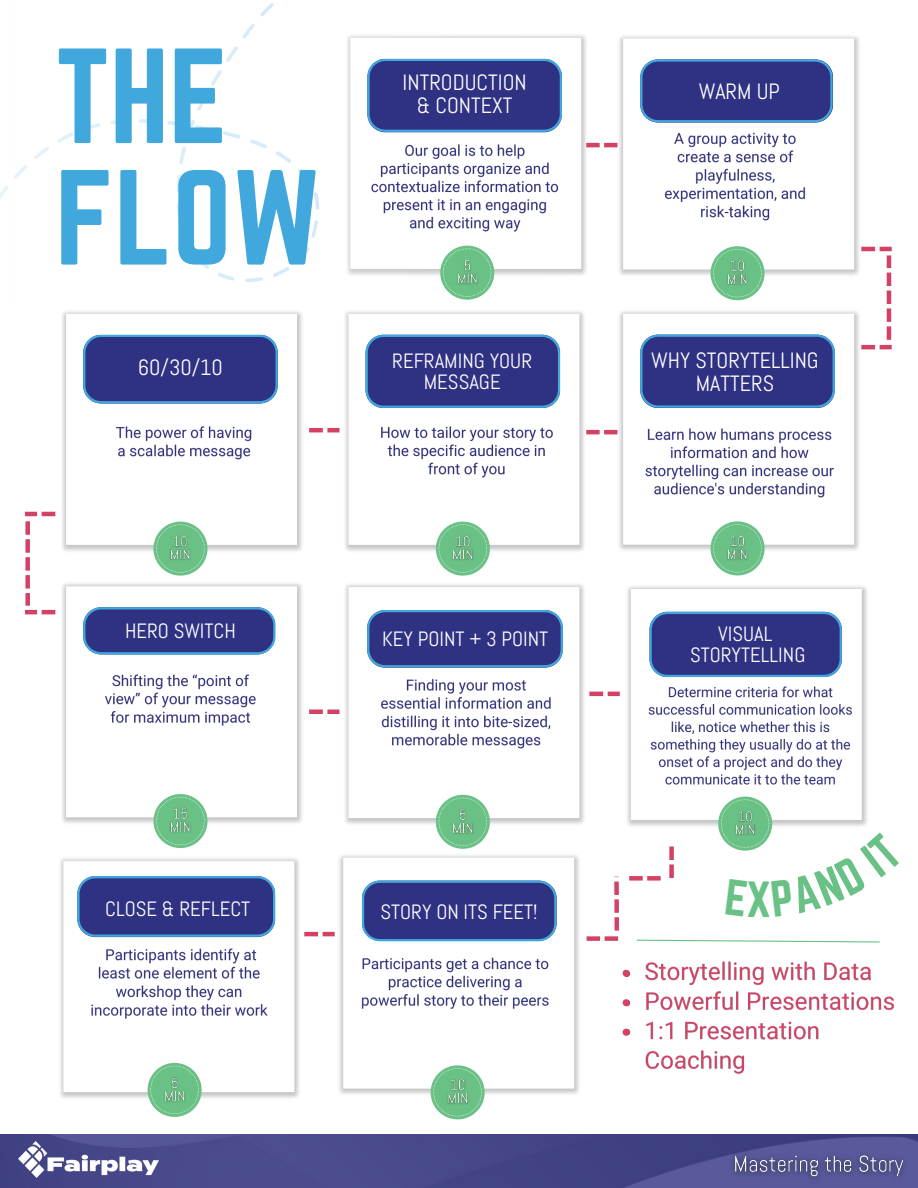
<style>
.page{position:relative;width:918px;height:1188px;background:#fff}
.page>*{position:absolute;margin:0;border:0;box-sizing:border-box;transform-origin:0 0}
.t1{font:118.2px "Norwester";color:#41a8de}
.t2{font:44.55px "Norwester";color:#6ac185}
.t3{font:22.05px/22.5px "Abel";color:#fff;text-align:center}
.t4{font:20.7px/20.4px "Abel";color:#fff;text-align:center}
</style>
<div class="page">
<img style="left:334px;top:584px;width:258px;height:241px">
<img style="left:609px;top:311px;width:257px;height:242px">
<img style="left:52px;top:380px;width:250px;height:173px">
<svg style="left:62px;top:311px;width:240px;height:69px"></svg>
<img style="left:334px;top:311px;width:258px;height:240px">
<img style="left:0;top:3px;width:598px;height:279px">
<svg style="left:367px;top:59px;width:195px;height:73px;background:#343d8a"></svg>
<svg style="left:440px;top:246px;width:54px;height:54px"></svg>
<img style="left:609px;top:36px;width:257px;height:242px">
<svg style="left:640px;top:59px;width:193px;height:63px;background:#353f8c"></svg>
<svg style="left:711px;top:246px;width:54px;height:54px"></svg>
<svg style="left:586px;top:143px;width:31px;height:4px"></svg>
<svg style="left:586px;top:430px;width:31px;height:4px"></svg>
<svg style="left:640px;top:335px;width:195px;height:73px;background:#343d8a"></svg>
<svg style="left:711px;top:521px;width:54px;height:54px"></svg>
<svg style="left:83px;top:335px;width:195px;height:68px;background:#343d8b"></svg>
<svg style="left:366px;top:335px;width:194px;height:73px;background:#333d8a"></svg>
<svg style="left:436px;top:522px;width:54px;height:54px"></svg>
<img style="left:114px;top:424px;width:140px;height:38px">
<img style="left:52px;top:583px;width:250px;height:243px">
<svg style="left:153px;top:522px;width:54px;height:54px"></svg>
<svg style="left:309px;top:428px;width:31px;height:4px"></svg>
<svg style="left:83px;top:607px;width:193px;height:47px;background:#37438f"></svg>
<svg style="left:367px;top:610px;width:196px;height:57px;background:#35408c"></svg>
<svg style="left:153px;top:794px;width:54px;height:54px"></svg>
<svg style="left:309px;top:710px;width:31px;height:4px"></svg>
<svg style="left:436px;top:795px;width:54px;height:50px"></svg>
<svg style="left:861px;top:247px;width:31px;height:102px"></svg>
<svg style="left:25px;top:512px;width:30px;height:102px"></svg>
<svg style="left:636px;top:939px;width:244px;height:4px"></svg>
<img style="left:453px;top:255px;width:29px;height:34px">
<img style="left:724px;top:256px;width:29px;height:33px">
<img style="left:724px;top:531px;width:29px;height:34px">
<img style="left:167px;top:531px;width:29px;height:34px">
<img style="left:379px;top:424px;width:176px;height:56px">
<img style="left:449px;top:531px;width:29px;height:34px">
<img style="left:103px;top:673px;width:155px;height:55px">
<img style="left:167px;top:804px;width:29px;height:33px">
<img style="left:449px;top:805px;width:29px;height:33px">
<img style="left:622px;top:961px;width:272px;height:113px">
<img style="left:0;top:1134px;width:918px;height:54px">
<img style="left:18px;top:1142px;width:141px;height:36px">
<img style="left:725px;top:1144px;width:189px;height:43px">
<img style="left:379px;top:677px;width:174px;height:74px">
<img style="left:617px;top:586px;width:250px;height:240px">
<svg style="left:649px;top:612px;width:193px;height:65px;background:#353f8c"></svg>
<img style="left:647px;top:685px;width:208px;height:103px">
<svg style="left:589px;top:692px;width:31px;height:4px"></svg>
<img style="left:329px;top:845px;width:258px;height:251px">
<svg style="left:362px;top:881px;width:195px;height:60px;background:#353f8c"></svg>
<svg style="left:431px;top:1065px;width:54px;height:54px"></svg>
<img style="left:444px;top:1075px;width:29px;height:33px">
<img style="left:360px;top:956px;width:191px;height:55px">
<svg style="left:629px;top:876px;width:32px;height:5px"></svg>
<svg style="left:587px;top:877px;width:32px;height:64px"></svg>
<svg style="left:669px;top:847px;width:5px;height:31px"></svg>
<img style="left:60px;top:858px;width:247px;height:240px">
<svg style="left:304px;top:932px;width:31px;height:4px"></svg>
<img style="left:369px;top:143px;width:193px;height:91px">
<img style="left:663px;top:132px;width:143px;height:90px">
<svg style="left:77px;top:876px;width:198px;height:61px;background:#353f8c"></svg>
<svg style="left:148px;top:1063px;width:54px;height:54px"></svg>
<img style="left:161px;top:1072px;width:29px;height:34px">
<img style="left:89px;top:948px;width:181px;height:73px">
<img style="left:644px;top:426px;width:193px;height:74px">
<svg style="left:718px;top:797px;width:149px;height:54px"></svg>
<p class="t1" style="left:55px;top:25px;width:174px">THE</p>
<p class="t1" style="left:55px;top:146px;width:268px">FLOW</p>
<p class="t3" style="left:403px;top:71px;width:126px">INTRODUCTION &amp; CONTEXT</p>
<p class="t3" style="left:699px;top:80px;width:83px">WARM UP</p>
<p class="t3" style="left:138px;top:356px;width:87px">60/30/10</p>
<p class="t4" style="left:392px;top:351px;width:141px">REFRAMING YOUR<br>MESSAGE</p>
<p class="t3" style="left:651px;top:350px;width:169px">WHY STORYTELLING<br>MATTERS</p>
<p class="t4" style="left:125px;top:621px;width:112px">HERO SWITCH</p>
<p class="t4" style="left:718px;top:624px;width:56px">VISUAL</p>
<p class="t4" style="left:690px;top:644px;width:117px">STORYTELLING</p>
<p class="t4" style="left:382px;top:629px;width:168px">KEY POINT + 3 POINT</p>
<p class="t3" style="left:725px;top:625px;width:57px">CLOSE</p>
<p class="t3" style="left:699px;top:647px;width:109px">APPLICATION</p>
<p class="t3" style="left:437px;top:894px;width:57px">CLOSE</p>
<p class="t4" style="left:105px;top:898px;width:147px">CLOSE &amp; REFLECT</p>
<p class="t4" style="left:380px;top:902px;width:159px">STORY ON ITS FEET!</p>
<p class="t2" style="left:747px;top:872px;width:26px">X</p>
</div>
